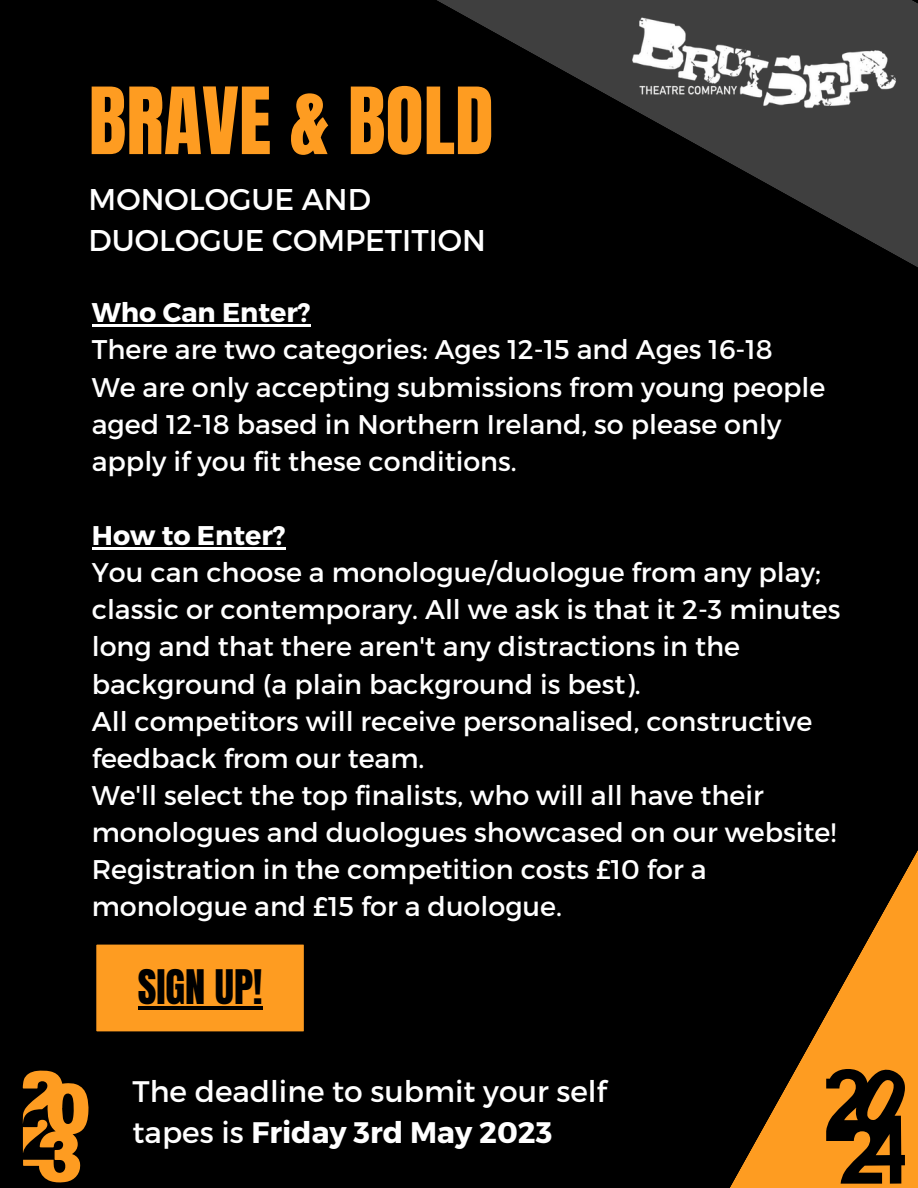
<style>
.page{position:relative;width:918px;height:1188px;background:#000}
.page>*{position:absolute;margin:0;border:0;box-sizing:border-box;transform-origin:0 0}
.t1{font:78.6px "Anton";color:#fe9c21}
.t2{font:40.5px "Anton";color:#000}
.t3{font:30px/41.7px "Montserrat";color:#fff}
.t4{font:29.7px/40.8px "Montserrat";color:#fff}
.t5{font:27px/37.2px "Montserrat";color:#fff}
.t6{font:700 27px "Montserrat";color:#fff}
.s1{font-weight:700}
</style>
<div class="page">
<svg style="left:92px;top:0;width:826px;height:325px"></svg>
<svg style="left:730px;top:850px;width:188px;height:338px"></svg>
<hr style="left:92px;top:325px;width:219px;height:2px;background:#fff">
<hr style="left:92px;top:547px;width:194px;height:3px;background:#fff">
<div style="left:96px;top:944px;width:208px;height:88px;background:#fe9c21"></div>
<hr style="left:138px;top:1006px;width:124px;height:4px;background:#000">
<svg style="left:826px;top:1069px;width:79px;height:115px"></svg>
<svg style="left:23px;top:1070px;width:66px;height:113px"></svg>
<h1 class="t1" style="left:89px;top:65px;width:407px">BRAVE &amp; BOLD</h1>
<p class="t3" style="left:89px;top:177px;width:399px">MONOLOGUE AND<br>DUOLOGUE COMPETITION</p>
<p class="t6" style="left:92px;top:295px;width:220px">Who Can Enter?</p>
<p class="t5" style="left:92px;top:330px;width:735px">There are two categories: Ages 12-15 and Ages 16-18<br>We are only accepting submissions from young people aged 12-18 based in Northern Ireland, so please only apply if you fit these conditions.</p>
<p class="t6" style="left:92px;top:518px;width:195px">How to Enter?</p>
<p class="t5" style="left:92px;top:553px;width:750px">You can choose a monologue/duologue from any play; classic or contemporary. All we ask is that it 2-3 minutes long and that there aren't any distractions in the background (a plain background is best).<br>All competitors will receive personalised, constructive feedback from our team.<br>We'll select the top finalists, who will all have their monologues and duologues showcased on our website!<br>Registration in the competition costs £10 for a monologue and £15 for a duologue.</p>
<h2 class="t2" style="left:138px;top:958px;width:126px">SIGN UP!</h2>
<p class="t4" style="left:133px;top:1070px;width:476px">The deadline to submit your self tapes is <span class="s1">Friday 3rd May 2023</span></p>
</div>
